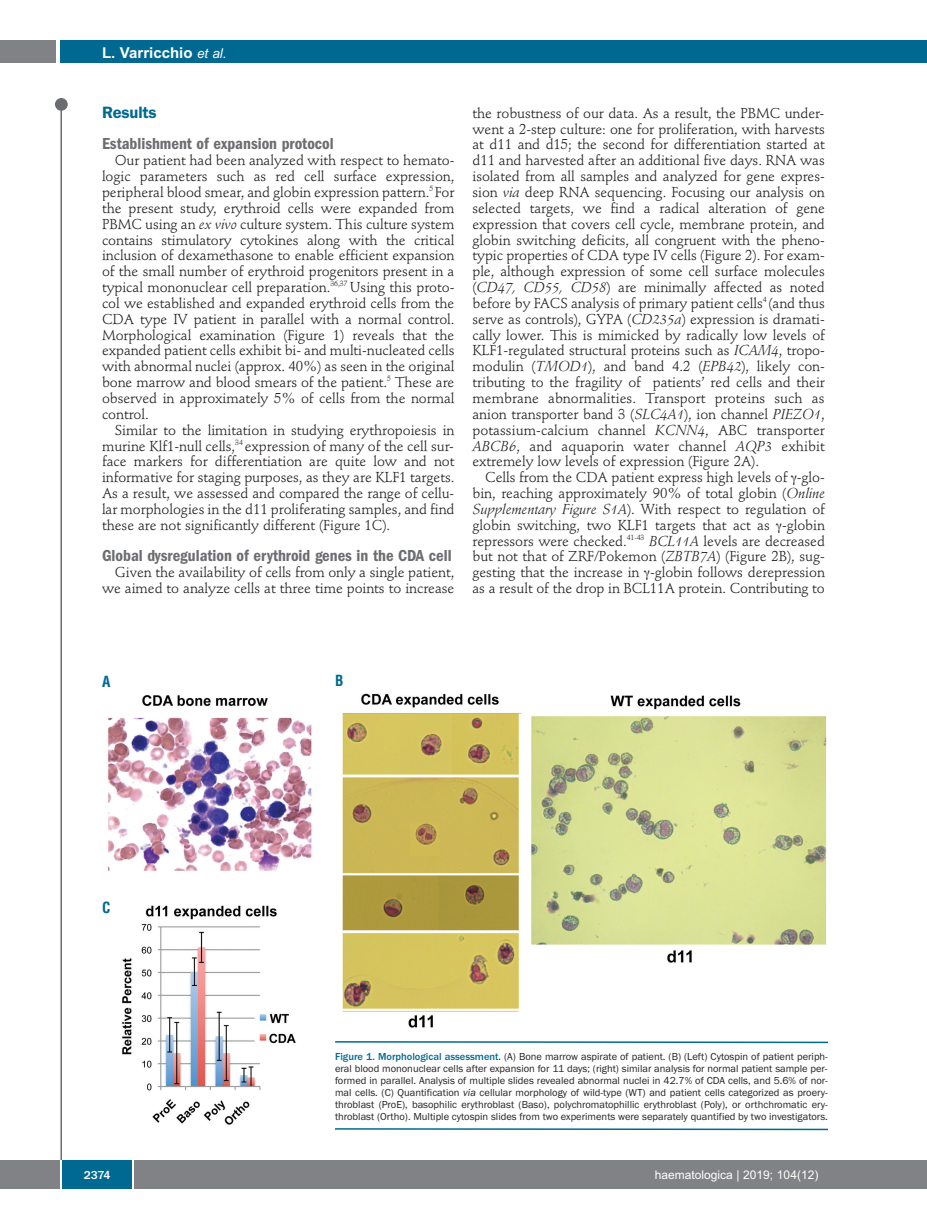
<style>
.page{position:relative;width:927px;height:1225px;background:#fff}
.page>*{position:absolute;margin:0;border:0;box-sizing:border-box;transform-origin:0 0}
.t1{font:600 condensed 16.5px "Franklin Gothic";color:#6c6d70}
.t2{font:600 16.5px "Franklin Gothic";letter-spacing:-.01em;color:#006991}
.t3{font:700 15px "Arial";color:#fff}
.t4{font:700 condensed 15px "Helvetica";color:#006991}
.t5{font:14.25px/15.9px "Stempel Schneidler";letter-spacing:-.005em;color:#231f20;text-align:justify}
.t6{font:12px "Arial";color:#fff}
.t7{font:500 12px "Franklin Gothic";color:#fff}
.t8{font:10.5px/12px "Franklin Gothic";color:#231f20;text-align:justify}
.s1{font-weight:400;font-style:italic;font-size:13.5px}
.s2{font-style:italic}
.s3{font-weight:500;color:#006991}
</style>
<div class="page">
<div style="left:911px;top:40px;width:16px;height:22px;background:#006991"></div>
<div style="left:910px;top:1160px;width:17px;height:28px;background:#808285"></div>
<div style="left:55px;top:98px;width:13px;height:13px;background:#6c6d70;border-radius:50%"></div>
<hr style="left:60px;top:101px;width:2px;height:1061px;background:#6c6d70">
<div style="left:60px;top:40px;width:852px;height:22px;background:#006991"></div>
<div style="left:0;top:40px;width:56px;height:22px;background:#808285"></div>
<div style="left:0;top:1160px;width:911px;height:28px;background:#808285"></div>
<div style="left:62px;top:1160px;width:71px;height:28px;background:#006991"></div>
<hr style="left:60px;top:1160px;width:2px;height:28px;background:#fff">
<svg style="left:133px;top:1160px;width:1px;height:28px"></svg>
<img style="left:108px;top:693px;width:718px;height:432px">
<svg style="left:334px;top:1040px;width:495px;height:4px"></svg>
<svg style="left:335px;top:1128px;width:493px;height:3px"></svg>
<p class="t3" style="left:102px;top:44px;width:126px">L. Varricchio <span class="s1">et al.</span></p>
<p class="t2" style="left:102px;top:106px;width:56px">Results</p>
<p class="t1" style="left:102px;top:138px;width:233px">Establishment of expansion protocol</p>
<p class="t5" style="left:102px;top:154px;width:354px;text-indent:13px">Our patient had been analyzed with respect to hemato&shy;logic parameters such as red cell surface expression, peripheral blood smear, and globin expression pattern.<sup>5</sup> For the present study, erythroid cells were expanded from PBMC using an <span class="s2">ex vivo</span> culture system. This culture system contains stimulatory cytokines along with the critical inclusion of dexamethasone to enable efficient expansion of the small number of erythroid progenitors present in a typical mononuclear cell preparation.<sup>36,37</sup> Using this proto&shy;col we established and expanded erythroid cells from the CDA type IV patient in parallel with a normal control.<br>Morphological examination (Figure 1) reveals that the expanded patient cells exhibit bi- and multi-nucleated cells with abnormal nuclei (approx. 40%) as seen in the original bone marrow and blood smears of the patient.<sup>5</sup> These are observed in approximately 5% of cells from the normal control.</p>
<p class="t5" style="left:102px;top:423px;width:354px;text-indent:13px">Similar to the limitation in studying erythropoiesis in murine Klf1-null cells,<sup>34</sup> expression of many of the cell sur&shy;face markers for differentiation are quite low and not informative for staging purposes, as they are KLF1 targets.<br>As a result, we assessed and compared the range of cellu&shy;lar morphologies in the d11 proliferating samples, and find these are not significantly different (Figure 1C).</p>
<p class="t1" style="left:102px;top:550px;width:351px">Global dysregulation of erythroid genes in the CDA cell</p>
<p class="t5" style="left:102px;top:566px;width:354px;text-align:right">Given the availability of cells from only a single patient, we aimed to analyze cells at three time points to increase</p>
<p class="t5" style="left:472px;top:106px;width:354px">the robustness of our data. As a result, the PBMC under&shy;went a 2-step culture: one for proliferation, with harvests at d11 and d15; the second for differentiation started at d11 and harvested after an additional five days. RNA was isolated from all samples and analyzed for gene expres&shy;sion <span class="s2">via</span> deep RNA sequencing. Focusing our analysis on selected targets, we find a radical alteration of gene expression that covers cell cycle, membrane protein, and globin switching deficits, all congruent with the pheno&shy;typic properties of CDA type IV cells (Figure 2). For exam&shy;ple, although expression of some cell surface molecules (<span class="s2">CD47, CD55, CD58</span>) are minimally affected as noted before by FACS analysis of primary patient cells<sup>4</sup> (and thus serve as controls), GYPA (<span class="s2">CD235a</span>) expression is dramati&shy;cally lower. This is mimicked by radically low levels of KLF1-regulated structural proteins such as <span class="s2">ICAM4</span>, tropo&shy;modulin (<span class="s2">TMOD1</span>), and band 4.2 (<span class="s2">EPB42</span>), likely con&shy;tributing to the fragility of patients’ red cells and their membrane abnormalities. Transport proteins such as anion transporter band 3 (<span class="s2">SLC4A1</span>), ion channel <span class="s2">PIEZO1</span>, potassium-calcium channel <span class="s2">KCNN4</span>, ABC transporter <span class="s2">ABCB6</span>, and aquaporin water channel <span class="s2">AQP3</span> exhibit extremely low levels of expression (Figure 2A).</p>
<p class="t5" style="left:472px;top:471px;width:354px;text-indent:13px">Cells from the CDA patient express high levels of -glo&shy;bin, reaching approximately 90% of total globin (<span class="s2">Online Supplementary Figure S1A</span>). With respect to regulation of globin switching, two KLF1 targets that act as -globin repressors were checked.<sup>41-43</sup> <span class="s2">BCL11A</span> levels are decreased but not that of ZRF/Pokemon (<span class="s2">ZBTB7A</span>) (Figure 2B), sug&shy;gesting that the increase in -globin follows derepression as a result of the drop in BCL11A protein. Contributing to</p>
<p class="t4" style="left:102px;top:673px;width:10px">A</p>
<p class="t4" style="left:335px;top:672px;width:10px">B</p>
<p class="t4" style="left:102px;top:899px;width:10px">C</p>
<p class="t8" style="left:335px;top:1050px;width:494px"><span class="s3">Figure 1. Morphological assessment.</span> (A) Bone marrow aspirate of patient. (B) (Left) Cytospin of patient periph&shy;eral blood mononuclear cells after expansion for 11 days; (right) similar analysis for normal patient sample per&shy;formed in parallel. Analysis of multiple slides revealed abnormal nuclei in 42.7% of CDA cells, and 5.6% of nor&shy;mal cells. (C) Quantification <span class="s2">via</span> cellular morphology of wild-type (WT) and patient cells categorized as proery&shy;throblast (ProE), basophilic erythroblast (Baso), polychromatophillic erythroblast (Poly), or orthchromatic ery&shy;throblast (Ortho). Multiple cytospin slides from two experiments were separately quantified by two investigators.</p>
<p class="t7" style="left:84px;top:1167px;width:28px">2374</p>
<p class="t6" style="left:655px;top:1167px;width:165px">haematologica | 2019; 104(12)</p>
</div>
